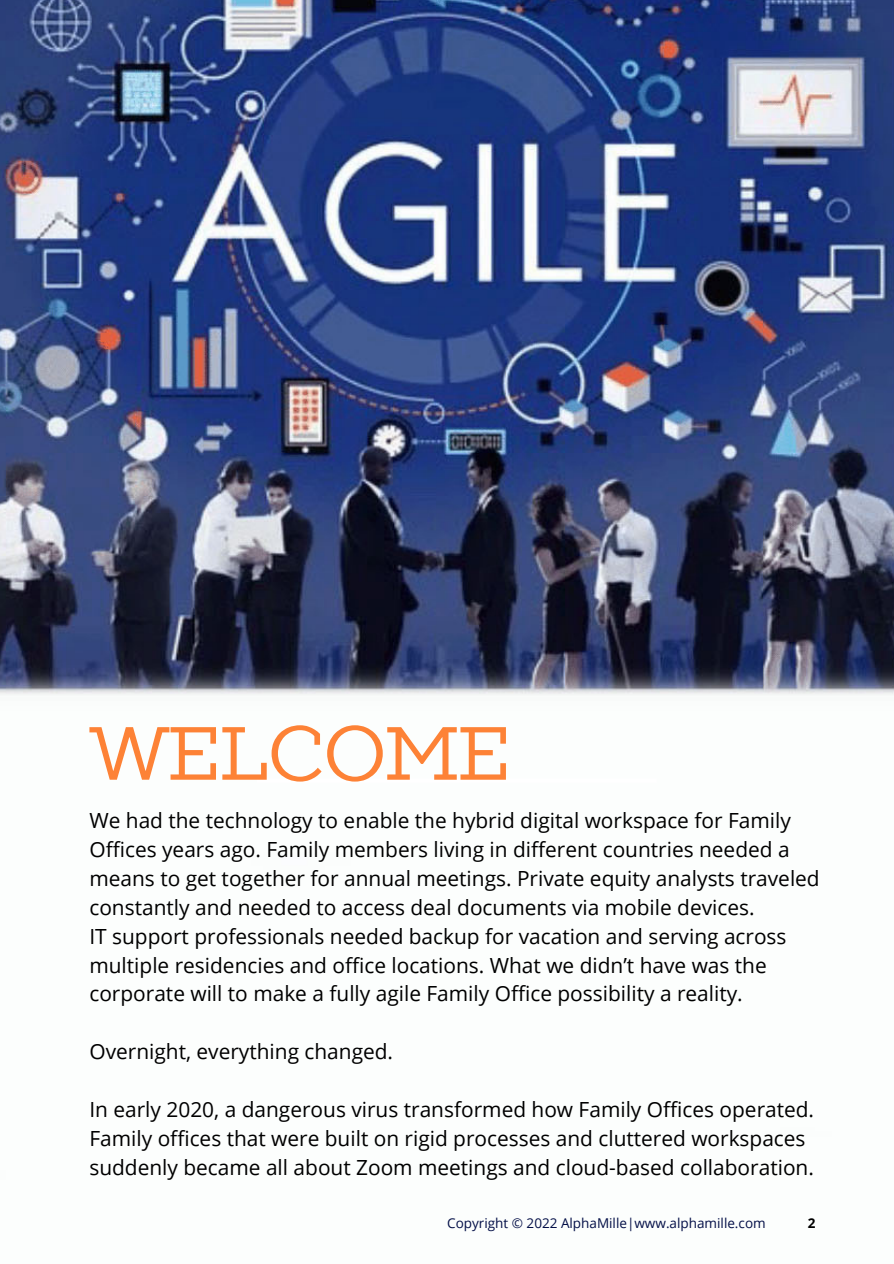
<style>
.page{position:relative;width:894px;height:1264px;background:#fff}
.page>*{position:absolute;margin:0;border:0;box-sizing:border-box;transform-origin:0 0}
.t1{font:75px "TT Slabs";letter-spacing:-.02em;color:#fd8236}
.t2{font:20.85px/28.8px "Open Sans";color:#000}
.t3{font:13.5px "Open Sans";color:#030f47}
.t4{font:700 13.5px "Open Sans";color:#000}
</style>
<div class="page">
<img style="left:0;top:0;width:893px;height:695px">
<h1 class="t1" style="left:89px;top:704px;width:423px">WELCOME</h1>
<p class="t2" style="left:89px;top:806px;width:731px">We had the technology to enable the hybrid digital workspace for Family Offices years ago. Family members living in different countries needed a means to get together for annual meetings. Private equity analysts traveled constantly and needed to access deal documents via mobile devices.<br>IT support professionals needed backup for vacation and serving across multiple residencies and office locations. What we didn’t have was the corporate will to make a fully agile Family Office possibility a reality.</p>
<p class="t2" style="left:89px;top:1036px;width:305px">Overnight, everything changed.</p>
<p class="t2" style="left:89px;top:1094px;width:726px">In early 2020, a dangerous virus transformed how Family Offices operated.<br>Family offices that were built on rigid processes and cluttered workspaces suddenly became all about Zoom meetings and cloud-based collaboration.</p>
<p class="t3" style="left:447px;top:1213px;width:320px">Copyright © 2022 AlphaMille|www.alphamille.com</p>
<p class="t4" style="left:807px;top:1213px;width:9px">2</p>
</div>
